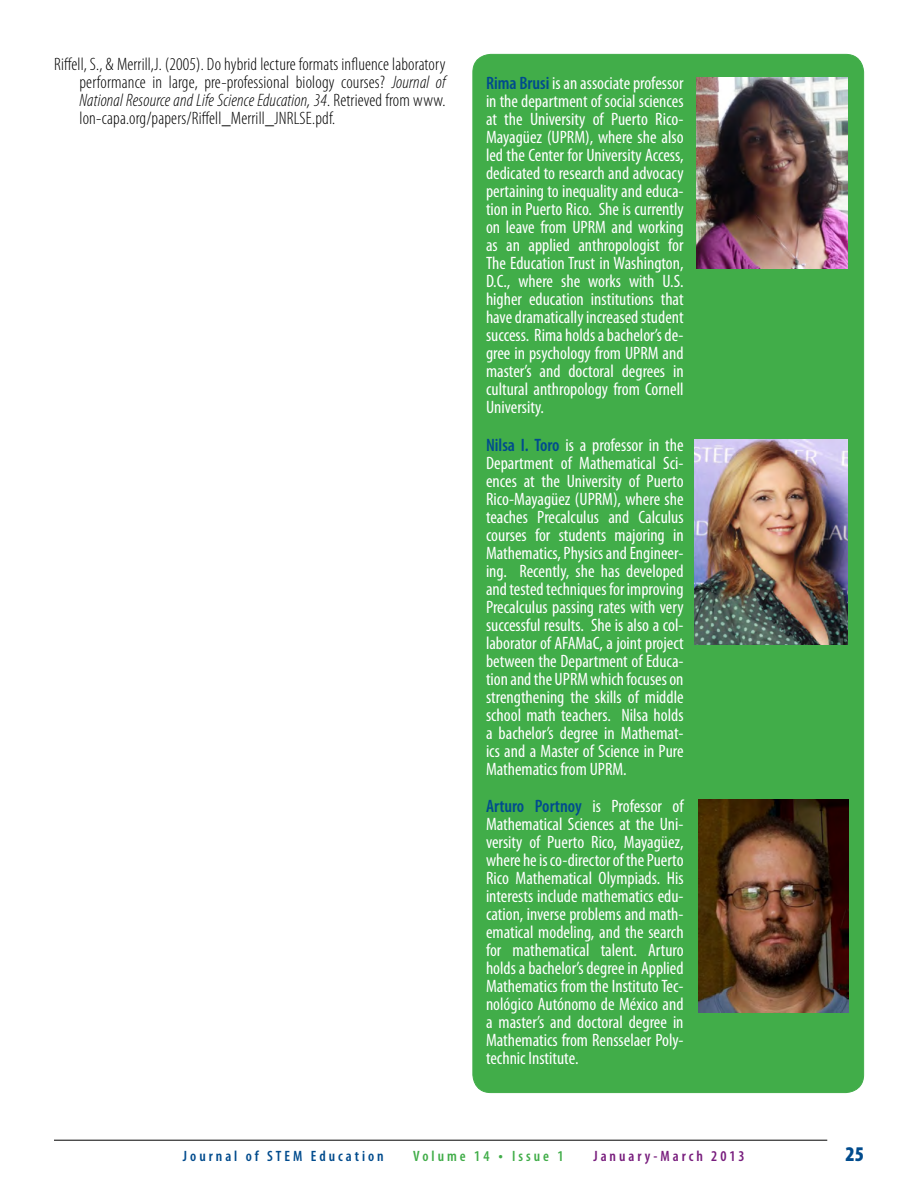
<style>
.page{position:relative;width:918px;height:1188px;background:#fff}
.page>*{position:absolute;margin:0;border:0;box-sizing:border-box;transform-origin:0 0}
.t1{font:900 condensed 21px "Myriad Pro";color:#004b8d}
.t2{font:condensed 18px/18px "Myriad Pro";color:#fff;text-align:justify}
.t3{font:300 condensed 18px/18px "Myriad Pro";letter-spacing:.01em;color:#000;text-align:justify}
.t4{font:600 condensed 15px "Myriad Pro";letter-spacing:.2em;color:#004b8d}
.t5{font:600 condensed 15px "Myriad Pro";letter-spacing:.2em;color:#781d7d}
.t6{font:600 condensed 15px "Myriad Pro";letter-spacing:.2em;color:#41ad49}
.s1{font-style:italic}
.s2{font-weight:600;color:#004b8d}
.s3{font-size:16.5px}
</style>
<div class="page">
<hr style="left:54px;top:1140px;width:773px;height:1px;background:#000">
<div style="left:473px;top:54px;width:391px;height:1039px;background:#41ad49;border-radius:18px"></div>
<img style="left:697px;top:78px;width:151px;height:191px">
<img style="left:694px;top:439px;width:154px;height:206px">
<img style="left:699px;top:799px;width:150px;height:213px">
<p class="t3" style="left:80px;top:55px;width:368px;text-indent:-26px">Riffell, S., &amp; Merrill,J. (2005). Do hybrid lecture formats influence laboratory performance in large, pre-professional biology courses? <span class="s1">Journal of National Resource and Life Science Education, 34</span>. Retrieved from www. lon-capa.org/papers/Riffell_Merrill_JNRLSE.pdf.</p>
<p class="t2" style="left:486px;top:74px;width:199px"><span class="s2">Rima Brusi</span> is an associate professor in the department of social sciences at the University of Puerto Rico-Mayagüez (UPRM), where she also led the Center for University Access, dedicated to research and advocacy pertaining to inequality and educa&shy;tion in Puerto Rico. She is currently on leave from UPRM and working as an applied anthropologist for The Education Trust in Washington, D.C., where she works with U.S. higher education institutions that have dramatically increased student success. Rima holds a bachelor’s de&shy;gree in psychology from UPRM and master’s and doctoral degrees in cultural anthropology from Cornell University.</p>
<p class="t2" style="left:486px;top:435px;width:199px"><span class="s2">Nilsa I. Toro</span> is a professor in the Department of Mathematical Sci&shy;ences at the University of Puerto Rico-Mayagüez (UPRM), where she teaches Precalculus and Calculus courses for students majoring in Mathematics, Physics and Engineer&shy;ing. Recently, she has developed and tested techniques for improving Precalculus passing rates with very successful results. She is also a col&shy;laborator of AFAMaC, a joint project between the Department of Educa&shy;tion and the UPRM which focuses on strengthening the skills of middle school math teachers. Nilsa holds a bachelor’s degree in Mathemat&shy;ics and a Master of Science in Pure Mathematics from UPRM.</p>
<p class="t2" style="left:486px;top:797px;width:199px"><span class="s2">Arturo Portnoy</span> is Professor of Mathematical Sciences at the Uni&shy;versity of Puerto Rico, Mayagüez, where he is co-director of the Puerto Rico Mathematical Olympiads. His interests include mathematics edu&shy;cation, inverse problems and math&shy;ematical modeling, and the search for mathematical talent. Arturo holds a bachelor’s degree in Applied Mathematics from the Instituto Tec&shy;nológico Autónomo de México and a master’s and doctoral degree in Mathematics from Rensselaer Poly&shy;technic Institute.</p>
<p class="t4" style="left:183px;top:1147px;width:202px">Journal of STEM Education</p>
<p class="t6" style="left:413px;top:1147px;width:152px">Volume 14 <span class="s3">•</span> Issue 1</p>
<p class="t5" style="left:593px;top:1147px;width:153px">January-March 2013</p>
<p class="t1" style="left:845px;top:1141px;width:20px">25</p>
</div>
